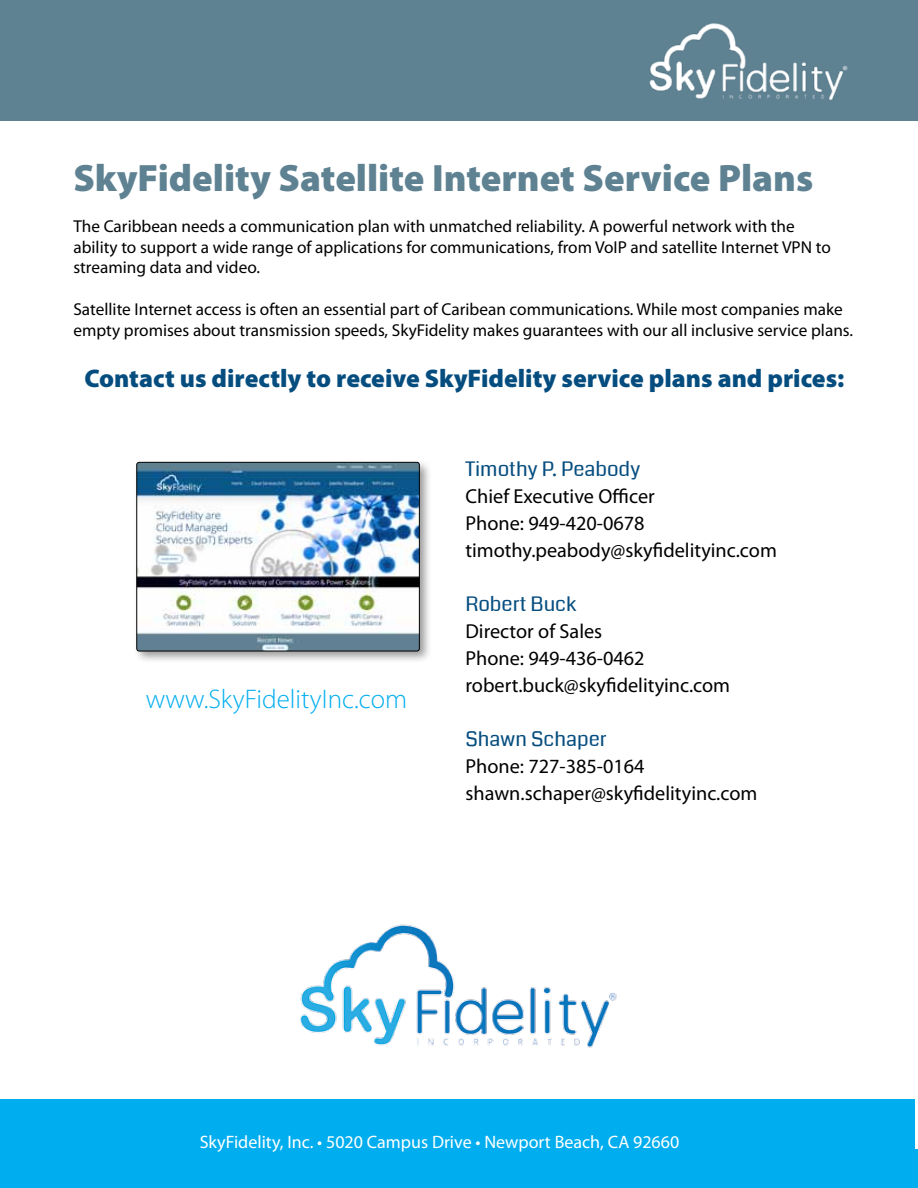
<style>
.page{position:relative;width:918px;height:1188px;background:#fff}
.page>*{position:absolute;margin:0;border:0;box-sizing:border-box;transform-origin:0 0}
.t1{font:900 38.25px "Myriad Pro";color:#5f8293}
.t2{font:300 27px "Myriad Pro";color:#00aeef}
.t3{font:900 25.5px "Myriad Pro";color:#054d7f}
.t4{font:20.25px/27px "Myriad Pro";color:#000}
.t5{font:20.25px "Coda";color:#054d7f}
.t6{font:18px "Myriad Pro";color:#fff}
.t7{font:17.25px/20.7px "Myriad Pro";color:#000}
</style>
<div class="page">
<div style="left:0;top:0;width:918px;height:122px;background:#5f8293"></div>
<img style="left:649px;top:23px;width:199px;height:77px">
<div style="left:0;top:1099px;width:914px;height:89px;background:#00aeef"></div>
<div style="left:133px;top:459px;width:299px;height:205px;background:#000;opacity:.4"></div>
<img style="left:137px;top:462px;width:282px;height:189px">
<div style="left:137px;top:462px;width:282px;height:189px;border:1px solid #000;border-radius:3px"></div>
<img style="left:300px;top:924px;width:317px;height:124px">
<h1 class="t1" style="left:73px;top:152px;width:741px">SkyFidelity Satellite Internet Service Plans</h1>
<p class="t7" style="left:73px;top:216px;width:759px">The Caribbean needs a communication plan with unmatched reliability. A powerful network with the ability to support a wide range of applications for communications, from VoIP and satellite Internet VPN to streaming data and video.</p>
<p class="t7" style="left:73px;top:298px;width:781px">Satellite Internet access is often an essential part of Caribean communications. While most companies make empty promises about transmission speeds, SkyFidelity makes guarantees with our all inclusive service plans.</p>
<h3 class="t3" style="left:84px;top:361px;width:762px">Contact us directly to receive SkyFidelity service plans and prices:</h3>
<h2 class="t2" style="left:146px;top:683px;width:263px">www.SkyFidelityInc.com</h2>
<p class="t5" style="left:465px;top:455px;width:177px">Timothy P. Peabody</p>
<p class="t4" style="left:465px;top:482px;width:313px">Chief Executive Officer<br>Phone: 949-420-0678 timothy.peabody@skyfidelityinc.com</p>
<p class="t5" style="left:465px;top:590px;width:113px">Robert Buck</p>
<p class="t4" style="left:465px;top:617px;width:266px">Director of Sales<br>Phone: 949-436-0462 robert.buck@skyfidelityinc.com</p>
<p class="t5" style="left:465px;top:725px;width:143px">Shawn Schaper</p>
<p class="t4" style="left:465px;top:752px;width:293px">Phone: 727-385-0164 shawn.schaper@skyfidelityinc.com</p>
<p class="t6" style="left:200px;top:1131px;width:481px">SkyFidelity, Inc. • 5020 Campus Drive • Newport Beach, CA 92660</p>
</div>
